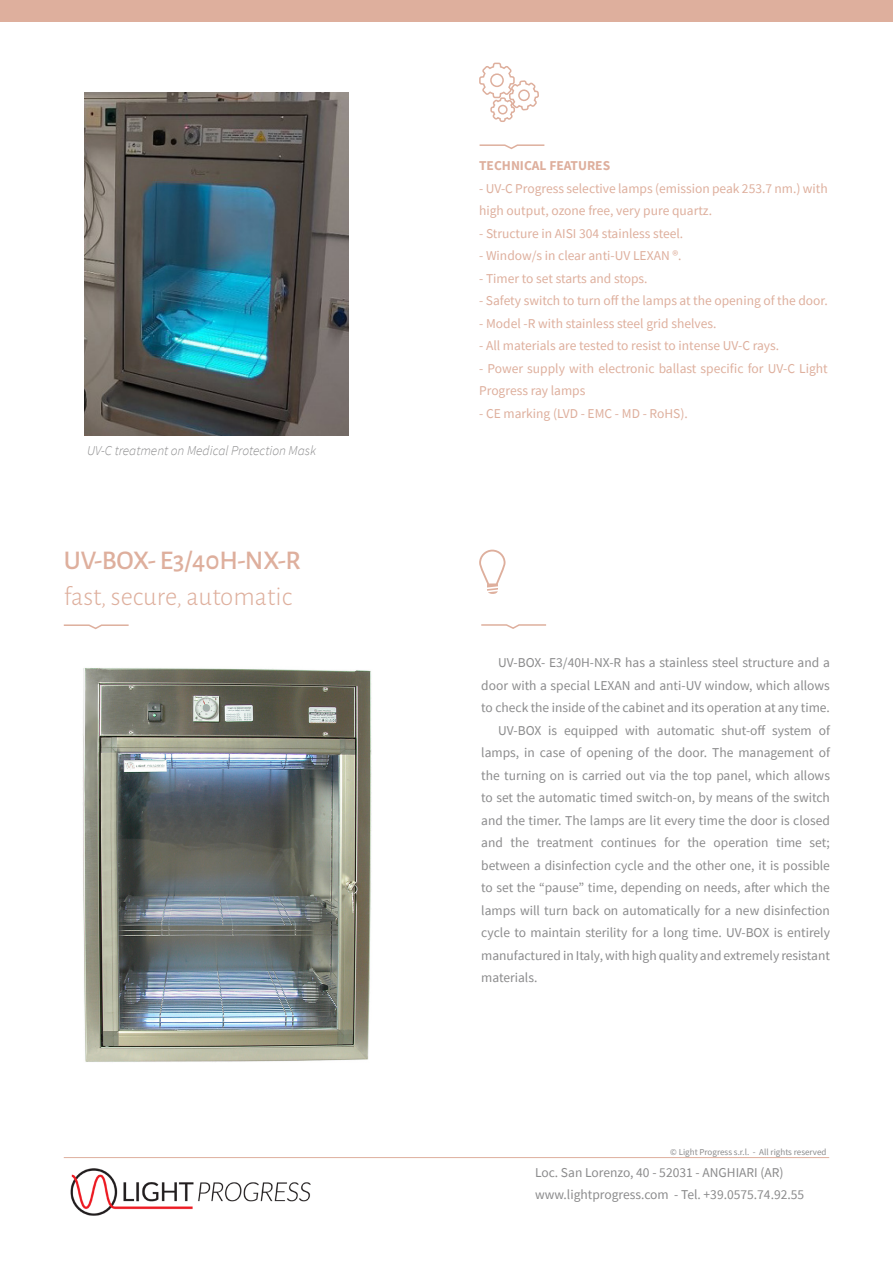
<style>
.page{position:relative;width:893px;height:1263px;background:#fff}
.page>*{position:absolute;margin:0;border:0;box-sizing:border-box;transform-origin:0 0}
.t1{font:300 27px "Alegreya Sans";color:#deaf9d}
.t2{font:500 27px "Alegreya Sans";color:#deaf9d}
.t3{font:13.5px/22.5px "Source Sans Pro";color:#8b8b8c;text-align:justify}
.t4{font:13.5px/22.5px "Source Sans Pro";color:#deaf9d}
.t5{font:italic 300 13.5px "Source Sans Pro";color:#8b8b8c}
.t6{font:700 13.5px "Source Sans Pro";color:#deaf9d}
.t7{font:9px "Source Sans Pro";color:#8b8b8c}
</style>
<div class="page">
<svg style="left:63px;top:624px;width:66px;height:6px"></svg>
<svg style="left:479px;top:550px;width:26px;height:44px"></svg>
<svg style="left:479px;top:144px;width:66px;height:5px"></svg>
<svg style="left:481px;top:624px;width:65px;height:5px"></svg>
<div style="left:0;top:0;width:893px;height:21px;background:#deaf9d"></div>
<svg style="left:479px;top:62px;width:60px;height:60px"></svg>
<img style="left:70px;top:1168px;width:241px;height:48px">
<hr style="left:64px;top:1157px;width:765px;height:1px;background:#deaf9d">
<img style="left:84px;top:92px;width:265px;height:344px">
<img style="left:83px;top:668px;width:289px;height:394px">
<p class="t5" style="left:87px;top:442px;width:231px">UV-C treatment on Medical Protection Mask</p>
<p class="t2" style="left:64px;top:541px;width:239px">UV-BOX- E3/40H-NX-R</p>
<p class="t1" style="left:64px;top:579px;width:230px">fast, secure, automatic</p>
<p class="t6" style="left:479px;top:156px;width:133px">TECHNICAL FEATURES</p>
<p class="t4" style="left:479px;top:177px;width:350px">- UV-C Progress selective lamps (emission peak 253.7 nm.) with high output, ozone free, very pure quartz.</p>
<p class="t4" style="left:479px;top:222px;width:206px">- Structure in AISI 304 stainless steel.</p>
<p class="t4" style="left:479px;top:244px;width:204px">- Window/s in clear anti-UV LEXAN ®.</p>
<p class="t4" style="left:479px;top:267px;width:170px">- Timer to set starts and stops.</p>
<p class="t4" style="left:479px;top:289px;width:350px">- Safety switch to turn off the lamps at the opening of the door.</p>
<p class="t4" style="left:479px;top:312px;width:239px">- Model -R with stainless steel grid shelves.</p>
<p class="t4" style="left:479px;top:334px;width:302px">- All materials are tested to resist to intense UV-C rays.</p>
<p class="t4" style="left:479px;top:357px;width:350px">- Power supply with electronic ballast specific for UV-C Light<br>Progress ray lamps</p>
<p class="t4" style="left:479px;top:402px;width:210px">- CE marking (LVD - EMC - MD - RoHS).</p>
<p class="t3" style="left:481px;top:651px;width:350px;text-indent:17px">UV-BOX- E3/40H-NX-R has a stainless steel structure and a door with a special LEXAN and anti-UV window, which allows to check the inside of the cabinet and its operation at any time.</p>
<p class="t3" style="left:481px;top:719px;width:350px;text-indent:17px">UV-BOX is equipped with automatic shut-off system of lamps, in case of opening of the door. The management of the turning on is carried out via the top panel, which allows to set the automatic timed switch-on, by means of the switch and the timer. The lamps are lit every time the door is closed and the treatment continues for the operation time set; between a disinfection cycle and the other one, it is possible to set the “pause” time, depending on needs, after which the lamps will turn back on automatically for a new disinfection cycle to maintain sterility for a long time. UV-BOX is entirely manufactured in Italy, with high quality and extremely resistant materials.</p>
<p class="t7" style="left:670px;top:1146px;width:158px">© Light Progress s.r.l. - All rights reserved</p>
<p class="t3" style="left:535px;top:1161px;width:250px">Loc. San Lorenzo, 40 - 52031 - ANGHIARI (AR)</p>
<p class="t3" style="left:535px;top:1183px;width:271px">www.lightprogress.com - Tel. +39.0575.74.92.55</p>
</div>
